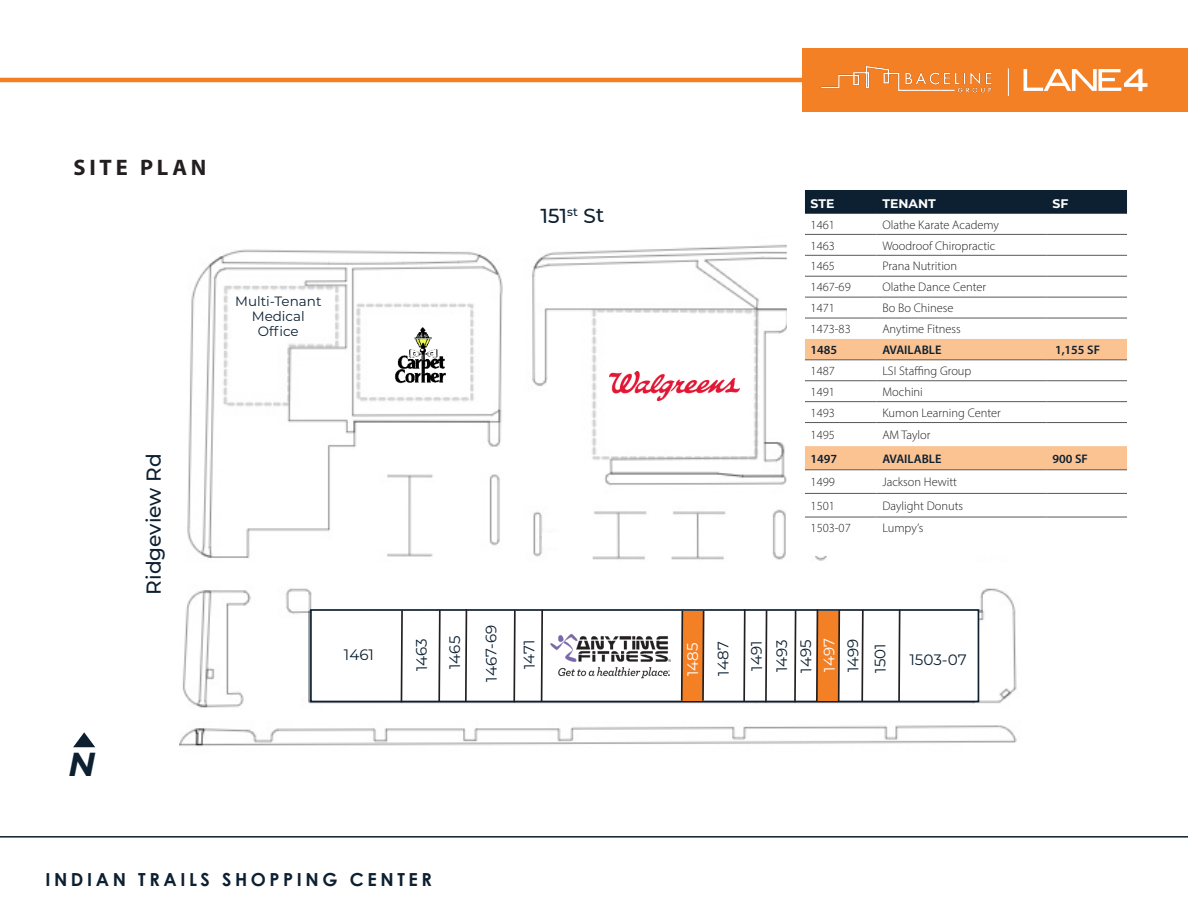
<style>
.page{position:relative;width:1188px;height:918px;background:#fff}
.page>*{position:absolute;margin:0;border:0;box-sizing:border-box;transform-origin:0 0}
.t1{font:italic 700 33.3px "Montserrat";color:#0c2031}
.Contact_Info{font:700 22.5px "Myriad Pro";letter-spacing:.17em;color:#231f20}
.t2{font:500 20.1px "Montserrat";color:#0c2031}
.t3{font:700 18px "Century Gothic";letter-spacing:.2em;color:#0c2031}
.t4{font:15.15px "Montserrat";letter-spacing:-.01em;color:#0c2031}
.t5{font:15.15px "Montserrat";letter-spacing:-.01em;color:#fff}
.t6{font:13.5px/15px "Montserrat";color:#0c2031;text-align:center}
.t7{font:300 12.45px "Myriad Pro";color:#231f20}
.t8{font:600 12.45px "Myriad Pro";color:#0c2031}
.t9{font:700 12.45px "Montserrat";color:#fff}
</style>
<div class="page">
<hr style="left:0;top:836px;width:1188px;height:2px;background:#0c2031">
<div style="left:803px;top:48px;width:385px;height:64px;background:#f48026"></div>
<hr style="left:0;top:78px;width:1014px;height:4px;background:#f48026">
<img style="left:821px;top:66px;width:171px;height:27px">
<svg style="left:1023px;top:68px;width:125px;height:24px"></svg>
<svg style="left:1007px;top:68px;width:2px;height:28px"></svg>
<img style="left:179px;top:244px;width:838px;height:503px">
<svg style="left:73px;top:732px;width:22px;height:15px"></svg>
<div style="left:310px;top:609px;width:669px;height:93px;background:#fff;border:2px solid #0c2031"></div>
<svg style="left:464px;top:607px;width:4px;height:96px"></svg>
<svg style="left:513px;top:609px;width:4px;height:95px"></svg>
<svg style="left:540px;top:608px;width:4px;height:95px"></svg>
<svg style="left:793px;top:609px;width:4px;height:95px"></svg>
<svg style="left:861px;top:608px;width:4px;height:95px"></svg>
<svg style="left:897px;top:608px;width:4px;height:95px"></svg>
<svg style="left:400px;top:609px;width:4px;height:95px"></svg>
<svg style="left:438px;top:608px;width:3px;height:95px"></svg>
<div style="left:542px;top:533px;width:22px;height:13px;background:#fff"></div>
<svg style="left:742px;top:607px;width:4px;height:96px"></svg>
<svg style="left:764px;top:609px;width:4px;height:95px"></svg>
<div style="left:796px;top:181px;width:340px;height:366px;background:#fff"></div>
<div style="left:806px;top:191px;width:320px;height:22px;background:#0c2031"></div>
<svg style="left:806px;top:339px;width:320px;height:131px"></svg>
<hr style="left:805px;top:213px;width:72px;height:1px;background:#57585a">
<hr style="left:877px;top:213px;width:170px;height:1px;background:#57585a">
<hr style="left:1047px;top:213px;width:80px;height:1px;background:#57585a">
<hr style="left:805px;top:297px;width:72px;height:1px;background:#57585a">
<hr style="left:877px;top:297px;width:170px;height:1px;background:#57585a">
<hr style="left:1047px;top:297px;width:80px;height:1px;background:#57585a">
<hr style="left:805px;top:318px;width:72px;height:1px;background:#57585a">
<hr style="left:877px;top:318px;width:170px;height:1px;background:#57585a">
<hr style="left:1047px;top:318px;width:80px;height:1px;background:#57585a">
<hr style="left:805px;top:493px;width:72px;height:1px;background:#57585a">
<hr style="left:877px;top:493px;width:170px;height:1px;background:#57585a">
<hr style="left:1047px;top:493px;width:80px;height:1px;background:#57585a">
<hr style="left:805px;top:517px;width:72px;height:1px;background:#57585a">
<hr style="left:877px;top:517px;width:170px;height:1px;background:#57585a">
<hr style="left:1047px;top:517px;width:80px;height:1px;background:#57585a">
<hr style="left:805px;top:276px;width:72px;height:1px;background:#57585a">
<hr style="left:877px;top:276px;width:170px;height:1px;background:#57585a">
<hr style="left:1047px;top:276px;width:80px;height:1px;background:#57585a">
<hr style="left:805px;top:422px;width:72px;height:1px;background:#57585a">
<hr style="left:877px;top:422px;width:170px;height:1px;background:#57585a">
<hr style="left:1047px;top:422px;width:80px;height:1px;background:#57585a">
<hr style="left:805px;top:380px;width:72px;height:1px;background:#57585a">
<hr style="left:877px;top:380px;width:170px;height:1px;background:#57585a">
<hr style="left:1047px;top:380px;width:80px;height:1px;background:#57585a">
<hr style="left:805px;top:401px;width:72px;height:1px;background:#57585a">
<hr style="left:877px;top:401px;width:170px;height:1px;background:#57585a">
<hr style="left:1047px;top:401px;width:80px;height:1px;background:#57585a">
<hr style="left:805px;top:360px;width:72px;height:1px;background:#57585a">
<hr style="left:805px;top:470px;width:72px;height:1px;background:#57585a">
<hr style="left:877px;top:360px;width:170px;height:1px;background:#57585a">
<hr style="left:877px;top:470px;width:170px;height:1px;background:#57585a">
<hr style="left:1047px;top:360px;width:80px;height:1px;background:#57585a">
<hr style="left:1047px;top:470px;width:80px;height:1px;background:#57585a">
<hr style="left:805px;top:234px;width:72px;height:1px;background:#57585a">
<hr style="left:877px;top:234px;width:170px;height:1px;background:#57585a">
<hr style="left:1047px;top:234px;width:80px;height:1px;background:#57585a">
<hr style="left:805px;top:255px;width:72px;height:1px;background:#57585a">
<hr style="left:877px;top:255px;width:170px;height:1px;background:#57585a">
<hr style="left:1047px;top:255px;width:80px;height:1px;background:#57585a">
<div style="left:817px;top:611px;width:22px;height:90px;background:#f48026"></div>
<svg style="left:815px;top:607px;width:4px;height:96px"></svg>
<svg style="left:837px;top:608px;width:4px;height:96px"></svg>
<div style="left:683px;top:611px;width:20px;height:90px;background:#f48026"></div>
<svg style="left:701px;top:609px;width:4px;height:93px"></svg>
<svg style="left:680px;top:609px;width:4px;height:93px"></svg>
<img style="left:392px;top:325px;width:56px;height:60px">
<img style="left:610px;top:372px;width:129px;height:28px">
<img style="left:550px;top:633px;width:120px;height:46px">
<p class="Contact_Info" style="left:73px;top:152px;width:135px">SITE PLAN</p>
<p class="t2" style="left:140px;top:595px;width:143px;rotate:-90deg">Ridgeview Rd</p>
<p class="t1" style="left:68px;top:740px;width:28px">N</p>
<p class="t6" style="left:235px;top:293px;width:88px">Multi-Tenant<br>Medical</p>
<p class="t6" style="left:258px;top:323px;width:42px">Office</p>
<p class="t4" style="left:344px;top:644px;width:32px">1461</p>
<p class="t2" style="left:540px;top:202px;width:65px;rotate:-1deg">151<sup>st</sup> St</p>
<p class="t9" style="left:811px;top:194px;width:25px">STE</p>
<p class="t9" style="left:882px;top:194px;width:55px">TENANT</p>
<p class="t9" style="left:1052px;top:194px;width:17px">SF</p>
<p class="t7" style="left:811px;top:217px;width:26px">1461</p>
<p class="t7" style="left:882px;top:217px;width:118px">Olathe Karate Academy</p>
<p class="t7" style="left:811px;top:238px;width:26px">1463</p>
<p class="t7" style="left:882px;top:238px;width:115px">Woodroof Chiropractic</p>
<p class="t7" style="left:811px;top:259px;width:26px">1465</p>
<p class="t7" style="left:882px;top:259px;width:76px">Prana Nutrition</p>
<p class="t7" style="left:811px;top:280px;width:42px">1467-69</p>
<p class="t7" style="left:882px;top:280px;width:105px">Olathe Dance Center</p>
<p class="t7" style="left:811px;top:301px;width:26px">1471</p>
<p class="t7" style="left:882px;top:301px;width:73px">Bo Bo Chinese</p>
<p class="t7" style="left:811px;top:322px;width:42px">1473-83</p>
<p class="t7" style="left:882px;top:322px;width:80px">Anytime Fitness</p>
<p class="t8" style="left:811px;top:342px;width:28px">1485</p>
<p class="t8" style="left:882px;top:342px;width:61px">AVAILABLE</p>
<p class="t8" style="left:1055px;top:342px;width:47px">1,155 SF</p>
<p class="t7" style="left:811px;top:363px;width:26px">1487</p>
<p class="t7" style="left:882px;top:363px;width:91px">LSI Staffing Group</p>
<p class="t7" style="left:811px;top:384px;width:26px">1491</p>
<p class="t7" style="left:882px;top:384px;width:42px">Mochini</p>
<p class="t7" style="left:811px;top:405px;width:26px">1493</p>
<p class="t7" style="left:882px;top:405px;width:120px">Kumon Learning Center</p>
<p class="t7" style="left:811px;top:427px;width:26px">1495</p>
<p class="t7" style="left:882px;top:427px;width:50px">AM Taylor</p>
<p class="t8" style="left:811px;top:451px;width:28px">1497</p>
<p class="t8" style="left:882px;top:451px;width:61px">AVAILABLE</p>
<p class="t8" style="left:1052px;top:451px;width:37px">900 SF</p>
<p class="t7" style="left:811px;top:475px;width:26px">1499</p>
<p class="t7" style="left:882px;top:475px;width:76px">Jackson Hewitt</p>
<p class="t7" style="left:811px;top:498px;width:26px">1501</p>
<p class="t7" style="left:882px;top:498px;width:82px">Daylight Donuts</p>
<p class="t7" style="left:811px;top:521px;width:42px">1503-07</p>
<p class="t7" style="left:882px;top:521px;width:42px">Lumpy’s</p>
<p class="t4" style="left:444px;top:669px;width:35px;rotate:-90deg">1465</p>
<p class="t4" style="left:481px;top:682px;width:59px;rotate:-90deg">1467-69</p>
<p class="t4" style="left:411px;top:671px;width:35px;rotate:-90deg">1463</p>
<p class="t4" style="left:746px;top:671px;width:32px;rotate:-90deg">1491</p>
<p class="t5" style="left:682px;top:676px;width:35px;rotate:-90deg">1485</p>
<p class="t5" style="left:819px;top:672px;width:35px;rotate:-90deg">1497</p>
<p class="t4" style="left:519px;top:669px;width:31px;rotate:-90deg">1471</p>
<p class="t4" style="left:713px;top:676px;width:36px;rotate:-90deg">1487</p>
<p class="t4" style="left:771px;top:672px;width:35px;rotate:-90deg">1493</p>
<p class="t4" style="left:796px;top:673px;width:35px;rotate:-90deg">1495</p>
<p class="t4" style="left:843px;top:672px;width:35px;rotate:-90deg">1499</p>
<p class="t4" style="left:870px;top:673px;width:31px;rotate:-90deg">1501</p>
<p class="t4" style="left:909px;top:649px;width:59px">1503-07</p>
<p class="t3" style="left:45px;top:866px;width:388px">INDIAN TRAILS SHOPPING CENTER</p>
</div>
